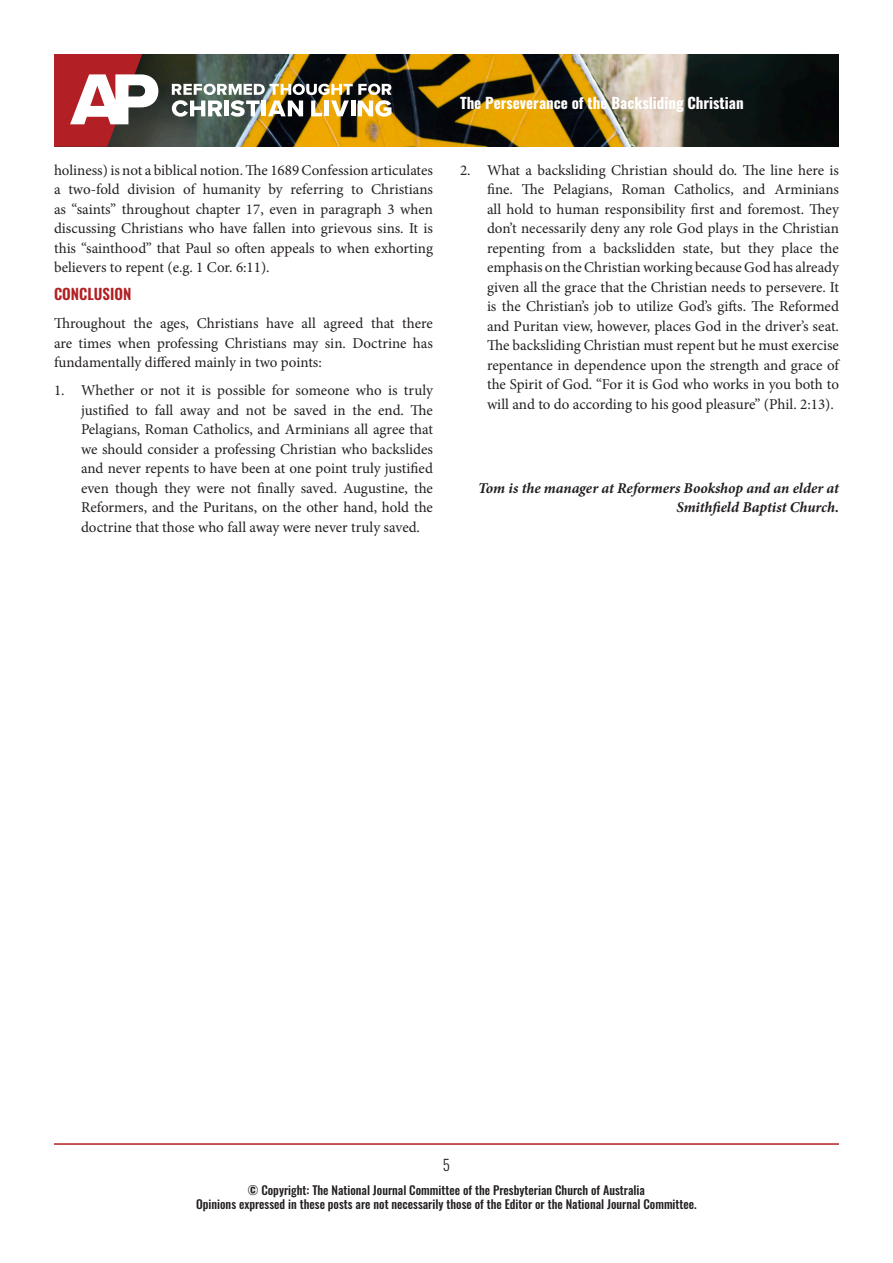
<style>
.page{position:relative;width:893px;height:1263px;background:#fff}
.page>*{position:absolute;margin:0;border:0;box-sizing:border-box;transform-origin:0 0}
.t1{font:15px/19.5px "Minion Pro";color:#231f20;text-align:justify}
.t2{font:italic 700 15px/19.5px "Minion Pro";letter-spacing:-.005em;color:#231f20;text-align:right}
.Header_Next_pages{font:700 15px "Oswald";color:#fff}
.t3{font:600 15px "Oswald";color:#b12023}
.t4{font:300 15px "Oswald";color:#231f20}
.t5{font:500 12px "Oswald";color:#231f20}
</style>
<div class="page">
<img style="left:158px;top:54px;width:681px;height:93px">
<svg style="left:54px;top:54px;width:104px;height:93px"></svg>
<img style="left:172px;top:84px;width:219px;height:33px">
<hr style="left:54px;top:1143px;width:785px;height:2px;background:#b12023">
<p class="t1" style="left:54px;top:160px;width:380px">holiness) is not a biblical notion. The 1689 Confession articulates a two-fold division of humanity by referring to Christians as “saints” throughout chapter 17, even in paragraph 3 when discussing Christians who have fallen into grievous sins. It is this “sainthood” that Paul so often appeals to when exhorting believers to repent (e.g. 1 Cor. 6:11).</p>
<p class="t3" style="left:54px;top:286px;width:79px">CONCLUSION</p>
<p class="t1" style="left:54px;top:314px;width:380px">Throughout the ages, Christians have all agreed that there are times when professing Christians may sin. Doctrine has fundamentally differed mainly in two points:</p>
<p class="t1" style="left:81px;top:381px;width:353px;text-indent:-27px">1. Whether or not it is possible for someone who is truly justified to fall away and not be saved in the end. The Pelagians, Roman Catholics, and Arminians all agree that we should consider a professing Christian who backslides and never repents to have been at one point truly justified even though they were not finally saved. Augustine, the Reformers, and the Puritans, on the other hand, hold the doctrine that those who fall away were never truly saved.</p>
<p class="Header_Next_pages" style="left:460px;top:95px;width:285px">The Perseverance of the Backsliding Christian</p>
<p class="t1" style="left:487px;top:160px;width:354px;text-indent:-27px">2. What a backsliding Christian should do. The line here is fine. The Pelagians, Roman Catholics, and Arminians all hold to human responsibility first and foremost. They don’t necessarily deny any role God plays in the Christian repenting from a backslidden state, but they place the emphasis on the Christian working because God has already given all the grace that the Christian needs to persevere. It is the Christian’s job to utilize God’s gifts. The Reformed and Puritan view, however, places God in the driver’s seat.<br>The backsliding Christian must repent but he must exercise repentance in dependence upon the strength and grace of the Spirit of God. “For it is God who works in you both to will and to do according to his good pleasure” (Phil. 2:13).</p>
<p class="t2" style="left:478px;top:478px;width:362px">Tom is the manager at Reformers Bookshop and an elder at<br>Smithfield Baptist Church.</p>
<p class="t4" style="left:443px;top:1152px;width:9px">5</p>
<p class="t5" style="left:248px;top:1183px;width:398px">© Copyright: The National Journal Committee of the Presbyterian Church of Australia</p>
<p class="t5" style="left:196px;top:1198px;width:502px">Opinions expressed in these posts are not necessarily those of the Editor or the National Journal Committee.</p>
</div>
